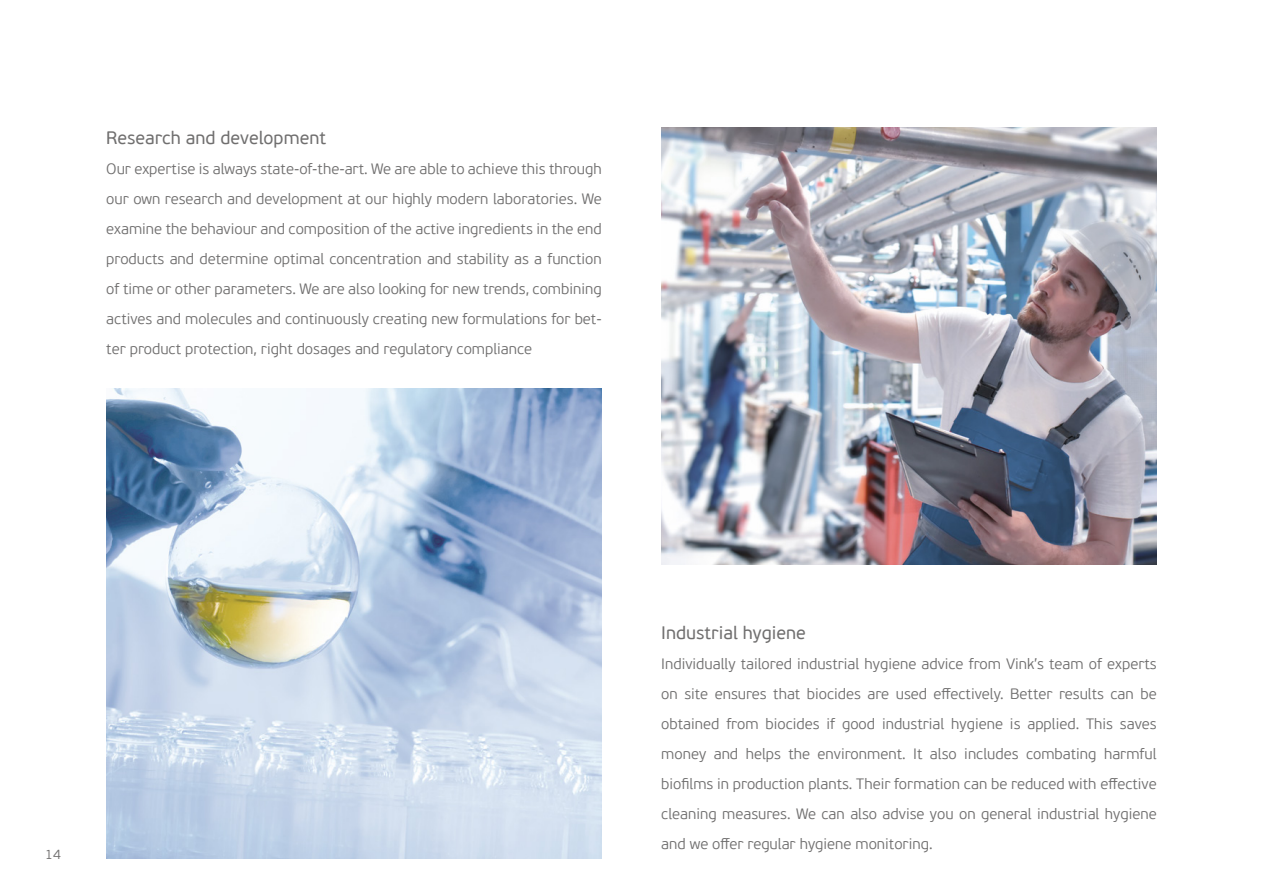
<style>
.page{position:relative;width:1263px;height:893px;background:#fff}
.page>*{position:absolute;margin:0;border:0;box-sizing:border-box;transform-origin:0 0}
.t1{font:18px "PF Beau Sans Pro";color:#706f6f}
.t2{font:300 15px/30px "PF Beau Sans Pro";color:#706f6f;text-align:justify}
.t3{font:300 13.5px "PF Beau Sans Pro";color:#706f6f}
</style>
<div class="page">
<img style="left:106px;top:388px;width:496px;height:470px">
<img style="left:661px;top:128px;width:496px;height:436px">
<p class="t1" style="left:106px;top:127px;width:221px">Research and development</p>
<p class="t2" style="left:106px;top:154px;width:497px">Our expertise is always state-of-the-art. We are able to achieve this through our own research and development at our highly modern laboratories. We examine the behaviour and composition of the active ingredients in the end products and determine optimal concentration and stability as a function of time or other parameters. We are also looking for new trends, combining actives and molecules and continuously creating new formulations for bet&shy;ter product protection, right dosages and regulatory compliance</p>
<p class="t3" style="left:45px;top:847px;width:17px">14</p>
<p class="t1" style="left:661px;top:622px;width:146px">Industrial hygiene</p>
<p class="t2" style="left:661px;top:649px;width:497px">Individually tailored industrial hygiene advice from Vink’s team of experts on site ensures that biocides are used effectively. Better results can be obtained from biocides if good industrial hygiene is applied. This saves money and helps the environment. It also includes combating harmful biofilms in production plants. Their formation can be reduced with effective cleaning measures. We can also advise you on general industrial hygiene and we offer regular hygiene monitoring.</p>
</div>
